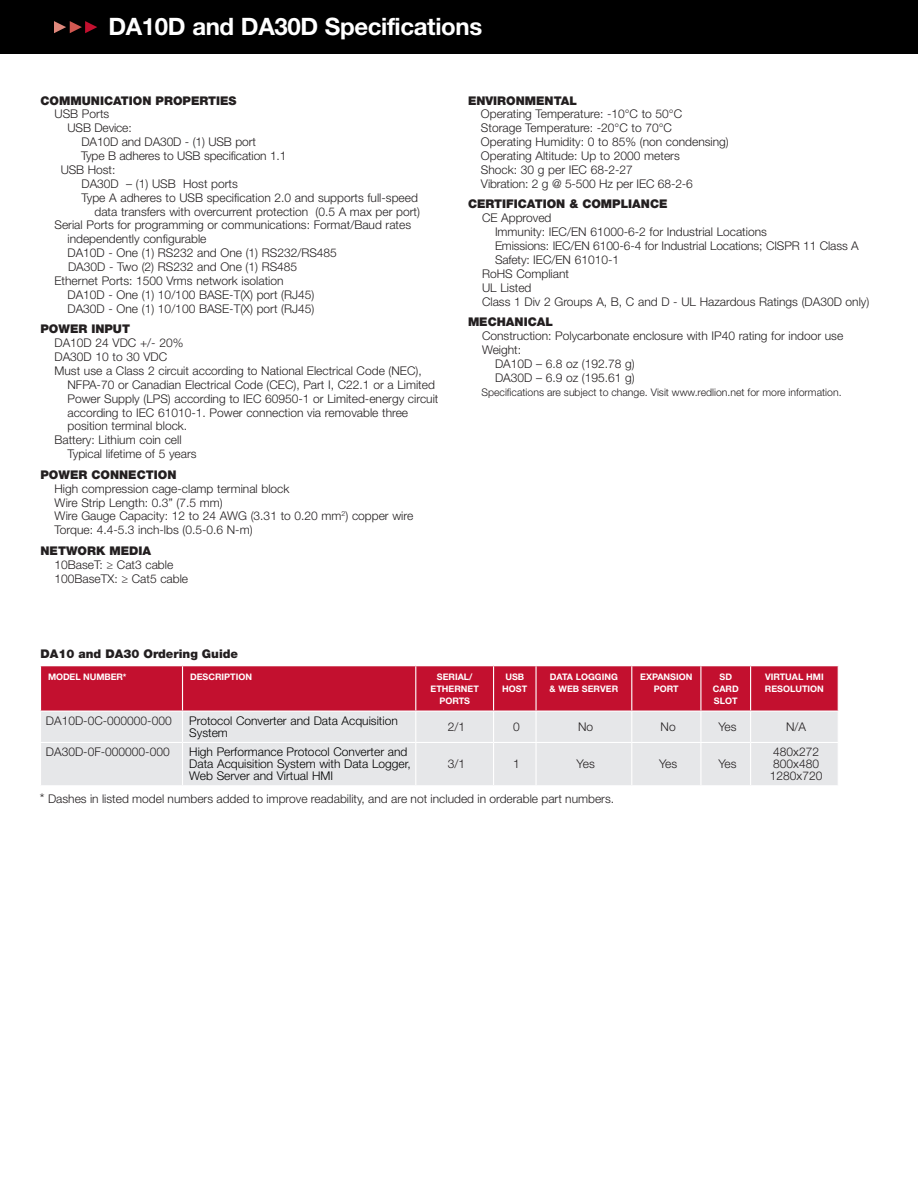
<style>
.page{position:relative;width:918px;height:1188px;background:#fff}
.page>*{position:absolute;margin:0;border:0;box-sizing:border-box;transform-origin:0 0}
.White_Subtitle_in_Bl{font:700 24px "Helvetica Neue LT Std";letter-spacing:-.015em;color:#fff}
.Spec_Text_1{font:300 12px/13.8px "Helvetica Neue LT Std";color:#231f20}
.Spec_Text{font:300 12px/13.8px "Helvetica Neue LT Std";color:#231f20}
.Spec_Text_2{font:300 12px/13.8px "Helvetica Neue LT Std";color:#231f20}
.Spec___Text{font:300 12px/13.8px "Helvetica Neue LT Std";color:#231f20}
.Table_Text_NO{font:300 12px/12px "Helvetica Neue LT Std";color:#000}
.Spec_Header_-_Black{font:900 12px "Helvetica Neue LT Std";color:#231f20}
.Table_Text_NO-2{font:300 12px "Helvetica Neue LT Std";color:#231f20}
.t1{font:300 10.5px "Helvetica Neue LT Std";color:#231f20}
.Table_Hdng_NO{font:700 9px/12px "Helvetica Neue LT Std";color:#fff;text-align:center}
.s1{font-size:13.5px}
</style>
<div class="page">
<div style="left:0;top:0;width:918px;height:54px;background:#000"></div>
<svg style="left:54px;top:21px;width:43px;height:12px"></svg>
<div style="left:41px;top:666px;width:797px;height:45px;background:#c3102f"></div>
<div style="left:41px;top:712px;width:797px;height:73px;background:#e6e7e9"></div>
<hr style="left:415px;top:712px;width:1px;height:30px;background:#fff">
<hr style="left:493px;top:712px;width:1px;height:30px;background:#fff">
<hr style="left:535px;top:712px;width:2px;height:30px;background:#fff">
<hr style="left:631px;top:712px;width:1px;height:30px;background:#fff">
<hr style="left:700px;top:712px;width:1px;height:30px;background:#fff">
<hr style="left:750px;top:712px;width:1px;height:30px;background:#fff">
<hr style="left:416px;top:742px;width:78px;height:1px;background:#fff">
<hr style="left:415px;top:743px;width:1px;height:42px;background:#fff">
<hr style="left:494px;top:742px;width:42px;height:1px;background:#fff">
<hr style="left:493px;top:743px;width:1px;height:42px;background:#fff">
<hr style="left:536px;top:742px;width:96px;height:1px;background:#fff">
<hr style="left:535px;top:743px;width:2px;height:42px;background:#fff">
<hr style="left:632px;top:742px;width:69px;height:1px;background:#fff">
<hr style="left:631px;top:743px;width:1px;height:42px;background:#fff">
<hr style="left:701px;top:742px;width:50px;height:1px;background:#fff">
<hr style="left:700px;top:743px;width:1px;height:42px;background:#fff">
<hr style="left:751px;top:742px;width:88px;height:1px;background:#fff">
<hr style="left:750px;top:743px;width:1px;height:42px;background:#fff">
<hr style="left:182px;top:712px;width:1px;height:30px;background:#fff">
<hr style="left:40px;top:742px;width:143px;height:1px;background:#fff">
<hr style="left:183px;top:742px;width:233px;height:1px;background:#fff">
<hr style="left:182px;top:743px;width:1px;height:42px;background:#fff">
<hr style="left:182px;top:666px;width:1px;height:45px;background:#fff">
<hr style="left:415px;top:666px;width:1px;height:45px;background:#fff">
<hr style="left:493px;top:666px;width:1px;height:45px;background:#fff">
<hr style="left:535px;top:666px;width:2px;height:45px;background:#fff">
<hr style="left:631px;top:666px;width:1px;height:45px;background:#fff">
<hr style="left:700px;top:666px;width:1px;height:45px;background:#fff">
<hr style="left:750px;top:666px;width:1px;height:45px;background:#fff">
<p class="White_Subtitle_in_Bl" style="left:108px;top:12px;width:375px">DA10D and DA30D Specifications</p>
<p class="Spec_Header_-_Black" style="left:40px;top:93px;width:198px">COMMUNICATION PROPERTIES</p>
<p class="Spec_Text_2" style="left:68px;top:107px;width:66px;text-indent:-13px">USB Ports<br>USB Device:</p>
<p class="Spec_Text_2" style="left:82px;top:135px;width:176px">DA10D and DA30D - (1) USB port</p>
<p class="Spec_Text_2" style="left:81px;top:149px;width:207px">Type B adheres to USB specification 1.1</p>
<p class="Spec_Text_2" style="left:61px;top:163px;width:56px">USB Host:</p>
<p class="Spec_Text_2" style="left:82px;top:176px;width:158px">DA30D – (1) USB Host ports</p>
<p class="Spec_Text_2" style="left:82px;top:190px;width:340px;text-align:right">Type A adheres to USB specification 2.0 and supports full-speed data transfers with overcurrent protection (0.5 A max per port)</p>
<p class="Spec_Text_2" style="left:68px;top:218px;width:345px;text-indent:-13px">Serial Ports for programming or communications: Format/Baud rates independently configurable<br>DA10D - One (1) RS232 and One (1) RS232/RS485</p>
<p class="Spec_Text_2" style="left:68px;top:260px;width:231px">DA30D - Two (2) RS232 and One (1) RS485</p>
<p class="Spec_Text_2" style="left:68px;top:274px;width:248px;text-indent:-13px">Ethernet Ports: 1500 Vrms network isolation<br>DA10D - One (1) 10/100 BASE-T(X) port (RJ45)<br>DA30D - One (1) 10/100 BASE-T(X) port (RJ45)</p>
<p class="Spec_Header_-_Black" style="left:40px;top:322px;width:91px">POWER INPUT</p>
<p class="Spec_Text" style="left:55px;top:336px;width:130px">DA10D 24 VDC +/- 20%</p>
<p class="Spec_Text" style="left:55px;top:350px;width:114px">DA30D 10 to 30 VDC</p>
<p class="Spec_Text" style="left:68px;top:364px;width:372px;text-indent:-13px">Must use a Class 2 circuit according to National Electrical Code (NEC), NFPA-70 or Canadian Electrical Code (CEC), Part I, C22.1 or a Limited Power Supply (LPS) according to IEC 60950-1 or Limited-energy circuit according to IEC 61010-1. Power connection via removable three position terminal block.</p>
<p class="Spec_Text" style="left:68px;top:433px;width:131px;text-indent:-13px">Battery: Lithium coin cell<br>Typical lifetime of 5 years</p>
<p class="Spec_Header_-_Black" style="left:40px;top:467px;width:138px">POWER CONNECTION</p>
<p class="Spec___Text" style="left:55px;top:481px;width:236px">High compression cage-clamp terminal block</p>
<p class="Spec_Text_1" style="left:55px;top:495px;width:170px">Wire Strip Length: 0.3” (7.5 mm)</p>
<p class="Spec_Text_1" style="left:55px;top:509px;width:360px">Wire Gauge Capacity: 12 to 24 AWG (3.31 to 0.20 mm<sup>2</sup>) copper wire</p>
<p class="Spec_Text_1" style="left:55px;top:523px;width:200px">Torque: 4.4-5.3 inch-lbs (0.5-0.6 N-m)</p>
<p class="Spec_Header_-_Black" style="left:40px;top:544px;width:112px">NETWORK MEDIA</p>
<p class="Spec_Text" style="left:55px;top:557px;width:120px">10BaseT: ≥ Cat3 cable</p>
<p class="Spec_Text" style="left:55px;top:571px;width:135px">100BaseTX: ≥ Cat5 cable</p>
<p class="Spec_Header_-_Black" style="left:40px;top:647px;width:199px">DA10 and DA30 Ordering Guide</p>
<p class="Spec_Header_-_Black" style="left:468px;top:93px;width:111px">ENVIRONMENTAL</p>
<p class="Spec_Text_1" style="left:481px;top:107px;width:203px">Operating Temperature: -10°C to 50°C</p>
<p class="Spec_Text_1" style="left:481px;top:121px;width:193px">Storage Temperature: -20°C to 70°C</p>
<p class="Spec_Text_1" style="left:481px;top:135px;width:249px">Operating Humidity: 0 to 85% (non condensing)</p>
<p class="Spec_Text_1" style="left:481px;top:149px;width:200px">Operating Altitude: Up to 2000 meters</p>
<p class="Spec_Text_1" style="left:481px;top:163px;width:153px">Shock: 30 g per IEC 68-2-27</p>
<p class="Spec_Text_1" style="left:481px;top:176px;width:213px">Vibration: 2 g @ 5-500 Hz per IEC 68-2-6</p>
<p class="Spec_Header_-_Black" style="left:468px;top:197px;width:201px">CERTIFICATION &amp; COMPLIANCE</p>
<p class="Spec_Text_1" style="left:495px;top:211px;width:365px;text-indent:-13px">CE Approved<br>Immunity: IEC/EN 61000-6-2 for Industrial Locations<br>Emissions: IEC/EN 6100-6-4 for Industrial Locations; CISPR 11 Class A Safety: IEC/EN 61010-1</p>
<p class="Spec_Text_1" style="left:482px;top:266px;width:89px">RoHS Compliant</p>
<p class="Spec_Text_1" style="left:482px;top:280px;width:51px">UL Listed</p>
<p class="Spec_Text_1" style="left:482px;top:294px;width:389px">Class 1 Div 2 Groups A, B, C and D - UL Hazardous Ratings (DA30D only)</p>
<p class="Spec_Header_-_Black" style="left:468px;top:315px;width:87px">MECHANICAL</p>
<p class="Spec___Text" style="left:482px;top:329px;width:363px">Construction: Polycarbonate enclosure with IP40 rating for indoor use</p>
<p class="Spec___Text" style="left:495px;top:343px;width:141px;text-indent:-13px">Weight:<br>DA10D – 6.8 oz (192.78 g)</p>
<p class="Spec___Text" style="left:495px;top:370px;width:141px">DA30D – 6.9 oz (195.61 g)</p>
<p class="t1" style="left:482px;top:386px;width:362px">Specifications are subject to change. Visit www.redlion.net for more information.</p>
<p class="Table_Hdng_NO" style="left:48px;top:670px;width:80px">MODEL NUMBER*</p>
<p class="Table_Hdng_NO" style="left:190px;top:670px;width:63px">DESCRIPTION</p>
<p class="Table_Hdng_NO" style="left:431px;top:670px;width:50px">SERIAL/<br>ETHERNET<br>PORTS</p>
<p class="Table_Hdng_NO" style="left:502px;top:670px;width:27px">USB<br>HOST</p>
<p class="Table_Hdng_NO" style="left:550px;top:670px;width:70px">DATA LOGGING</p>
<p class="Table_Hdng_NO" style="left:550px;top:682px;width:70px">&amp; WEB SERVER</p>
<p class="Table_Hdng_NO" style="left:640px;top:670px;width:54px">EXPANSION<br>PORT</p>
<p class="Table_Hdng_NO" style="left:713px;top:670px;width:28px">SD<br>CARD<br>SLOT</p>
<p class="Table_Hdng_NO" style="left:765px;top:670px;width:61px;text-align:left">VIRTUAL HMI<br>RESOLUTION</p>
<p class="Spec_Text" style="left:46px;top:714px;width:127px">DA10D-0C-000000-000</p>
<p class="Table_Text_NO" style="left:189px;top:715px;width:210px">Protocol Converter and Data Acquisition<br>System</p>
<p class="Table_Text_NO-2" style="left:448px;top:719px;width:19px">2/1</p>
<p class="Table_Text_NO-2" style="left:513px;top:719px;width:8px">0</p>
<p class="Table_Text_NO-2" style="left:578px;top:719px;width:17px">No</p>
<p class="Table_Text_NO-2" style="left:661px;top:719px;width:17px">No</p>
<p class="Table_Text_NO-2" style="left:718px;top:719px;width:20px">Yes</p>
<p class="Table_Text_NO-2" style="left:786px;top:719px;width:22px">N/A</p>
<p class="Spec_Text" style="left:46px;top:745px;width:125px">DA30D-0F-000000-000</p>
<p class="Table_Text_NO" style="left:189px;top:746px;width:223px">High Performance Protocol Converter and<br>Data Acquisition System with Data Logger,<br>Web Server and Virtual HMI</p>
<p class="Table_Text_NO-2" style="left:773px;top:745px;width:47px">480x272</p>
<p class="Table_Text_NO-2" style="left:773px;top:757px;width:47px">800x480</p>
<p class="Table_Text_NO-2" style="left:770px;top:769px;width:54px">1280x720</p>
<p class="Table_Text_NO-2" style="left:448px;top:757px;width:19px">3/1</p>
<p class="Table_Text_NO-2" style="left:513px;top:757px;width:8px">1</p>
<p class="Table_Text_NO-2" style="left:577px;top:757px;width:20px">Yes</p>
<p class="Table_Text_NO-2" style="left:659px;top:757px;width:20px">Yes</p>
<p class="Table_Text_NO-2" style="left:718px;top:757px;width:20px">Yes</p>
<p class="Spec_Text" style="left:40px;top:791px;width:576px"><span class="s1">*</span> Dashes in listed model numbers added to improve readability, and are not included in orderable part numbers.</p>
</div>
